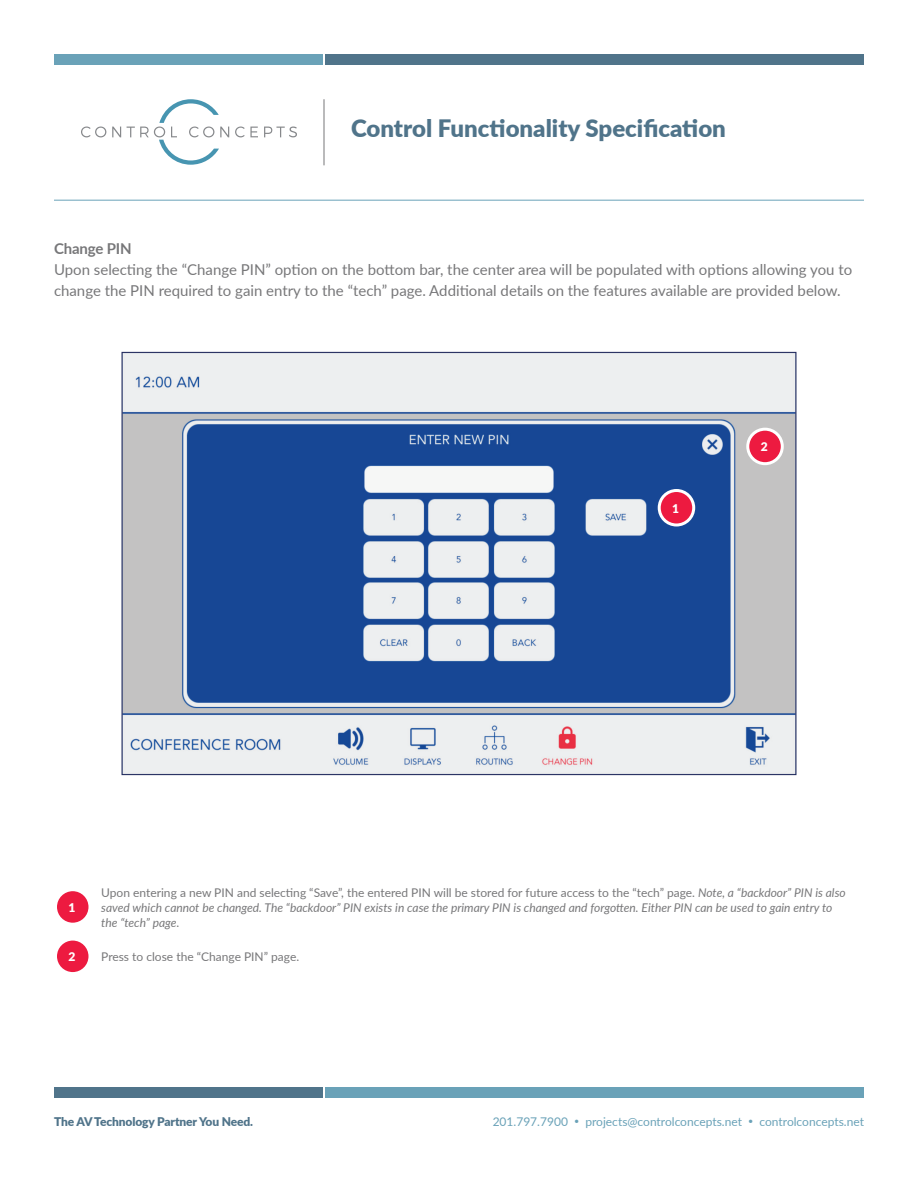
<style>
.page{position:relative;width:918px;height:1188px;background:#fff}
.page>*{position:absolute;margin:0;border:0;box-sizing:border-box;transform-origin:0 0}
.t1{font:900 24px "Lato";color:#50748a}
.t2{font:15px/21px "Lato";color:#777779}
.t3{font:700 15px "Lato";letter-spacing:-.01em;color:#777779}
.t4{font:italic 12px/15px "Lato";color:#777779}
.t5{font:12px "Lato";color:#6aa2b8}
.t6{font:12px "Lato";color:#777779}
.t7{font:900 12px "Lato";letter-spacing:-.01em;color:#50748a}
.t8{font:900 12px "Lato";color:#fff}
.s1{font-style:normal}
.s2{font-size:9px}
</style>
<div class="page">
<svg style="left:81px;top:127px;width:25px;height:10px"></svg>
<svg style="left:112px;top:127px;width:9px;height:10px"></svg>
<svg style="left:127px;top:99px;width:102px;height:66px"></svg>
<svg style="left:235px;top:127px;width:23px;height:10px"></svg>
<svg style="left:264px;top:127px;width:33px;height:10px"></svg>
<hr style="left:54px;top:200px;width:810px;height:1px;background:#6aa2b8">
<hr style="left:324px;top:99px;width:1px;height:66px;background:#777779">
<div style="left:54px;top:54px;width:268px;height:11px;background:#6aa2b8"></div>
<div style="left:326px;top:54px;width:538px;height:11px;background:#50748a"></div>
<div style="left:54px;top:1088px;width:268px;height:10px;background:#50748a"></div>
<div style="left:326px;top:1088px;width:538px;height:10px;background:#6aa2b8"></div>
<img style="left:121px;top:351px;width:676px;height:425px">
<div style="left:659px;top:490px;width:35px;height:35px;background:#ed1a40;border-radius:50%"></div>
<div style="left:658px;top:489px;width:37px;height:37px;border:3px solid #fff;border-radius:50%"></div>
<div style="left:748px;top:429px;width:34px;height:35px;background:#ed1a40;border-radius:50%"></div>
<div style="left:746px;top:428px;width:38px;height:37px;border:3px solid #fff;border-radius:50%"></div>
<div style="left:56px;top:890px;width:34px;height:34px;background:#ed1a40;border-radius:50%"></div>
<div style="left:54px;top:888px;width:38px;height:38px;border:3px solid #fff;border-radius:50%"></div>
<div style="left:56px;top:939px;width:34px;height:35px;background:#ed1a40;border-radius:50%"></div>
<div style="left:54px;top:938px;width:38px;height:37px;border:3px solid #fff;border-radius:50%"></div>
<h1 class="t1" style="left:351px;top:110px;width:376px">Control Functionality Specification</h1>
<p class="t3" style="left:54px;top:238px;width:79px">Change PIN</p>
<p class="t2" style="left:54px;top:259px;width:800px">Upon selecting the “Change PIN” option on the bottom bar, the center area will be populated with options allowing you to change the PIN required to gain entry to the “tech” page. Additional details on the features available are provided below.</p>
<p class="t8" style="left:672px;top:499px;width:8px">1</p>
<p class="t8" style="left:761px;top:438px;width:8px">2</p>
<p class="t8" style="left:69px;top:898px;width:8px">1</p>
<p class="t4" style="left:101px;top:884px;width:746px"><span class="s1">Upon entering a new PIN and selecting “Save”, the entered PIN will be stored for future access to the “tech” page.</span> Note, a “backdoor” PIN is also saved which cannot be changed. The “backdoor” PIN exists in case the primary PIN is changed and forgotten. Either PIN can be used to gain entry to the “tech” page.</p>
<p class="t8" style="left:69px;top:948px;width:8px">2</p>
<p class="t6" style="left:101px;top:948px;width:199px">Press to close the “Change PIN” page.</p>
<p class="t7" style="left:54px;top:1113px;width:201px">The AV Technology Partner You Need.</p>
<p class="t5" style="left:493px;top:1113px;width:373px">201.797.7900 <span class="s2">•</span> projects@controlconcepts.net <span class="s2">•</span> controlconcepts.net</p>
</div>
